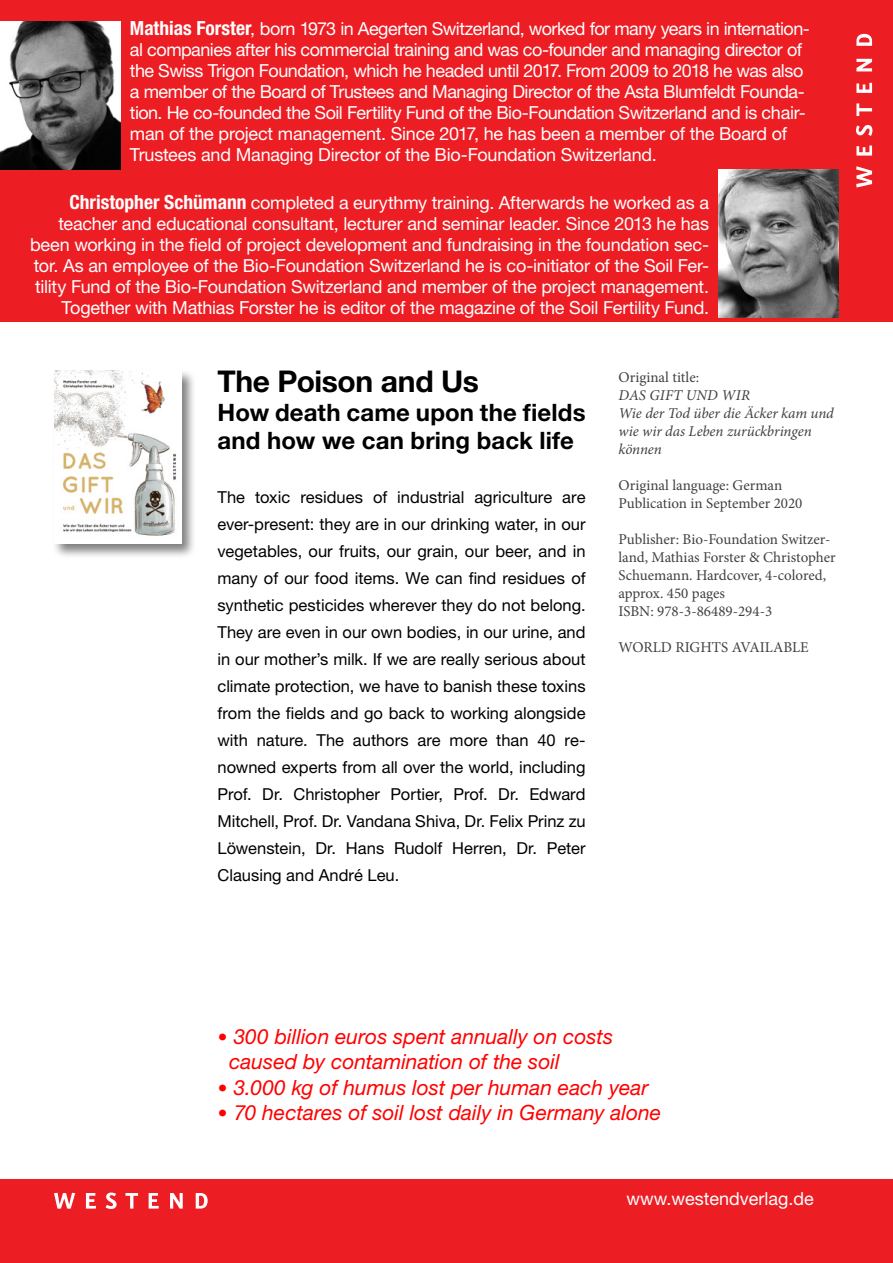
<style>
.page{position:relative;width:893px;height:1263px;background:#fff}
.page>*{position:absolute;margin:0;border:0;box-sizing:border-box;transform-origin:0 0}
.t1{font:700 30px "Helvetica Neue LT Std";letter-spacing:-.01em;color:#000}
.t2{font:700 24px/28.5px "Helvetica Neue LT Std";letter-spacing:.005em;color:#000}
.t3{font:italic 21px/25.2px "Helvetica Neue LT Std";color:#f00}
.t4{font:18px/21px "Helvetica Neue LT Std";letter-spacing:-.015em;color:#fff}
.t5{font:16.5px/27px "Helvetica Neue LT Std";color:#000;text-align:justify}
.t6{font:15px/18px "Minion Pro";color:#414042}
.t7{font:italic 15px/18px "Minion Pro";letter-spacing:-.005em;color:#414042}
.s1{font-weight:700;font-stretch:condensed;font-size:19.5px}
.s2{font-family:"DIN";font-weight:700;font-style:normal}
</style>
<div class="page">
<div style="left:0;top:1179px;width:893px;height:84px;background:#ed1d24"></div>
<svg style="left:54px;top:1193px;width:21px;height:15px"></svg>
<svg style="left:86px;top:1193px;width:10px;height:15px"></svg>
<svg style="left:106px;top:1192px;width:11px;height:17px"></svg>
<svg style="left:126px;top:1193px;width:12px;height:15px"></svg>
<svg style="left:149px;top:1193px;width:10px;height:15px"></svg>
<svg style="left:170px;top:1193px;width:13px;height:15px"></svg>
<svg style="left:196px;top:1193px;width:12px;height:15px"></svg>
<div style="left:0;top:0;width:893px;height:321px;background:#ed1d24"></div>
<svg style="left:856px;top:166px;width:16px;height:22px"></svg>
<svg style="left:856px;top:145px;width:16px;height:11px"></svg>
<svg style="left:856px;top:125px;width:16px;height:11px"></svg>
<svg style="left:856px;top:103px;width:16px;height:13px"></svg>
<svg style="left:856px;top:83px;width:16px;height:10px"></svg>
<svg style="left:856px;top:59px;width:16px;height:12px"></svg>
<svg style="left:856px;top:34px;width:16px;height:12px"></svg>
<img style="left:0;top:21px;width:120px;height:149px">
<img style="left:718px;top:169px;width:120px;height:149px">
<div style="left:52px;top:368px;width:144px;height:191px;background:#000;opacity:.5"></div>
<img style="left:54px;top:371px;width:128px;height:173px">
<p class="t4" style="left:130px;top:18px;width:681px"><span class="s1">Mathias Forster</span>, born 1973 in Aegerten Switzerland, worked for many years in internation&shy;al companies after his commercial training and was co-founder and managing director of the Swiss Trigon Foundation, which he headed until 2017. From 2009 to 2018 he was also a member of the Board of Trustees and Managing Director of the Asta Blumfeldt Founda&shy;tion. He co-founded the Soil Fertility Fund of the Bio-Foundation Switzerland and is chair&shy;man of the project management. Since 2017, he has been a member of the Board of Trustees and Managing Director of the Bio-Foundation Switzerland.</p>
<p class="t4" style="left:30px;top:192px;width:680px;text-align:right"><span class="s1">Christopher Schümann</span> completed a eurythmy training. Afterwards he worked as a teacher and educational consultant, lecturer and seminar leader. Since 2013 he has been working in the field of project development and fundraising in the foundation sec&shy;tor. As an employee of the Bio-Foundation Switzerland he is co-initiator of the Soil Fer&shy;tility Fund of the Bio-Foundation Switzerland and member of the project management.<br>Together with Mathias Forster he is editor of the magazine of the Soil Fertility Fund.</p>
<h1 class="t1" style="left:218px;top:363px;width:263px">The Poison and Us</h1>
<h2 class="t2" style="left:218px;top:397px;width:370px">How death came upon the fields and how we can bring back life</h2>
<p class="t5" style="left:218px;top:483px;width:370px">The toxic residues of industrial agriculture are ever-present: they are in our drinking water, in our vegetables, our fruits, our grain, our beer, and in many of our food items. We can find residues of synthetic pesticides wherever they do not belong.<br>They are even in our own bodies, in our urine, and in our mother’s milk. If we are really serious about climate protection, we have to banish these toxins from the fields and go back to working alongside with nature. The authors are more than 40 re&shy;nowned experts from all over the world, including Prof. Dr. Christopher Portier, Prof. Dr. Edward Mitchell, Prof. Dr. Vandana Shiva, Dr. Felix Prinz zu Löwenstein, Dr. Hans Rudolf Herren, Dr. Peter Clausing and André Leu.</p>
<p class="t6" style="left:618px;top:368px;width:82px">Original title:</p>
<p class="t7" style="left:618px;top:386px;width:217px">DAS GIFT UND WIR<br>Wie der Tod über die Äcker kam und wie wir das Leben zurückbringen können</p>
<p class="t6" style="left:618px;top:476px;width:186px">Original language: German<br>Publication in September 2020</p>
<p class="t6" style="left:618px;top:530px;width:219px">Publisher: Bio-Foundation Switzer&shy;land, Mathias Forster &amp; Christopher<br>Schuemann. Hardcover, 4-colored, approx. 450 pages<br>ISBN: 978-3-86489-294-3</p>
<p class="t6" style="left:618px;top:638px;width:192px">WORLD RIGHTS AVAILABLE</p>
<p class="t3" style="left:229px;top:1024px;width:385px;text-indent:-12px"><span class="s2">•</span> 300 billion euros spent annually on costs caused by contamination of the soil</p>
<p class="t3" style="left:218px;top:1074px;width:432px"><span class="s2">•</span> 3.000 kg of humus lost per human each year</p>
<p class="t3" style="left:218px;top:1099px;width:445px"><span class="s2">•</span> 70 hectares of soil lost daily in Germany alone</p>
<p class="t4" style="left:626px;top:1188px;width:189px">www.westendverlag.de</p>
</div>
